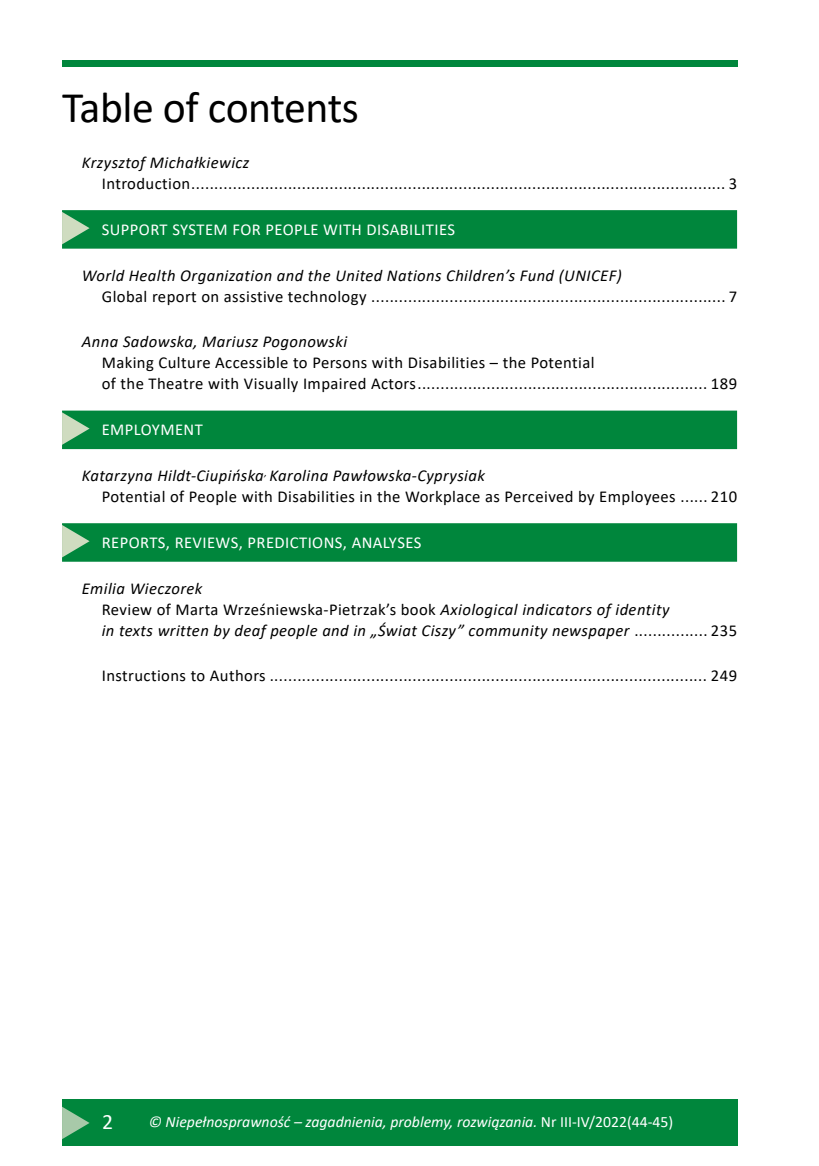
<style>
.page{position:relative;width:819px;height:1166px;background:#fff}
.page>*{position:absolute;margin:0;border:0;box-sizing:border-box;transform-origin:0 0}
.Spis_tresci_TYTUL{font:43.75px "Calibri";letter-spacing:-.01em;color:#000}
.t1{font:21.88px "Calibri";color:#fff}
.t2{font:16.62px/21px "Calibri";letter-spacing:.025em;color:#000}
.t3{font:italic 16.62px/21px "Calibri";letter-spacing:.025em;color:#000}
.t4{font:16.62px "Calibri";letter-spacing:.025em;color:#fff}
.t5{font:italic 15.75px "Calibri";color:#fff}
.s1{font-style:italic}
.s2{font-style:normal}
</style>
<div class="page">
<div style="left:62px;top:60px;width:675px;height:7px;background:#00863c"></div>
<div style="left:62px;top:1099px;width:675px;height:47px;background:#00863c"></div>
<svg style="left:62px;top:1106px;width:28px;height:33px"></svg>
<div style="left:62px;top:210px;width:675px;height:39px;background:#00863c"></div>
<svg style="left:62px;top:212px;width:28px;height:32px"></svg>
<div style="left:62px;top:411px;width:675px;height:38px;background:#00863c"></div>
<svg style="left:62px;top:412px;width:28px;height:33px"></svg>
<div style="left:62px;top:523px;width:675px;height:39px;background:#00863c"></div>
<svg style="left:62px;top:525px;width:28px;height:32px"></svg>
<h1 class="Spis_tresci_TYTUL" style="left:62px;top:77px;width:298px">Table of contents</h1>
<p class="t2" style="left:102px;top:151px;width:636px;text-indent:-20px"><span class="s1">Krzysztof Michałkiewicz<br></span>Introduction.................................................................................................................... 3</p>
<p class="t4" style="left:102px;top:218px;width:355px">SUPPORT SYSTEM FOR PEOPLE WITH DISABILITIES</p>
<p class="t2" style="left:102px;top:264px;width:636px;text-indent:-20px"><span class="s1">World Health Organization and the United Nations Children’s Fund (UNICEF)<br></span>Global report on assistive technology ............................................................................. 7</p>
<p class="t2" style="left:102px;top:331px;width:636px;text-indent:-20px"><span class="s1">Anna Sadowska, Mariusz Pogonowski<br></span>Making Culture Accessible to Persons with Disabilities – the Potential<br>of the Theatre with Visually Impaired Actors............................................................... 189</p>
<p class="t4" style="left:102px;top:418px;width:103px">EMPLOYMENT</p>
<p class="t2" style="left:102px;top:464px;width:636px;text-indent:-20px"><span class="s1">Katarzyna Hildt-Ciupińska</span><sup>,</sup> <span class="s1">Karolina Pawłowska-Cyprysiak<br></span>Potential of People with Disabilities in the Workplace as Perceived by Employees ...... 210</p>
<p class="t4" style="left:102px;top:531px;width:321px">REPORTS, REVIEWS, PREDICTIONS, ANALYSES</p>
<p class="t3" style="left:102px;top:577px;width:636px;text-indent:-20px">Emilia Wieczorek<br><span class="s2">Review of Marta Wrześniewska-Pietrzak’s book</span> Axiological indicators of identity<br>in texts written by deaf people and in „Świat Ciszy” community newspaper <span class="s2">................ 235</span></p>
<p class="t2" style="left:102px;top:665px;width:636px">Instructions to Authors ............................................................................................... 249</p>
<h2 class="t1" style="left:102px;top:1107px;width:13px">2</h2>
<p class="t5" style="left:149px;top:1111px;width:526px">© Niepełnosprawność – zagadnienia, problemy, rozwiązania. <span class="s2">Nr III-IV/2022(44-45)</span></p>
</div>
